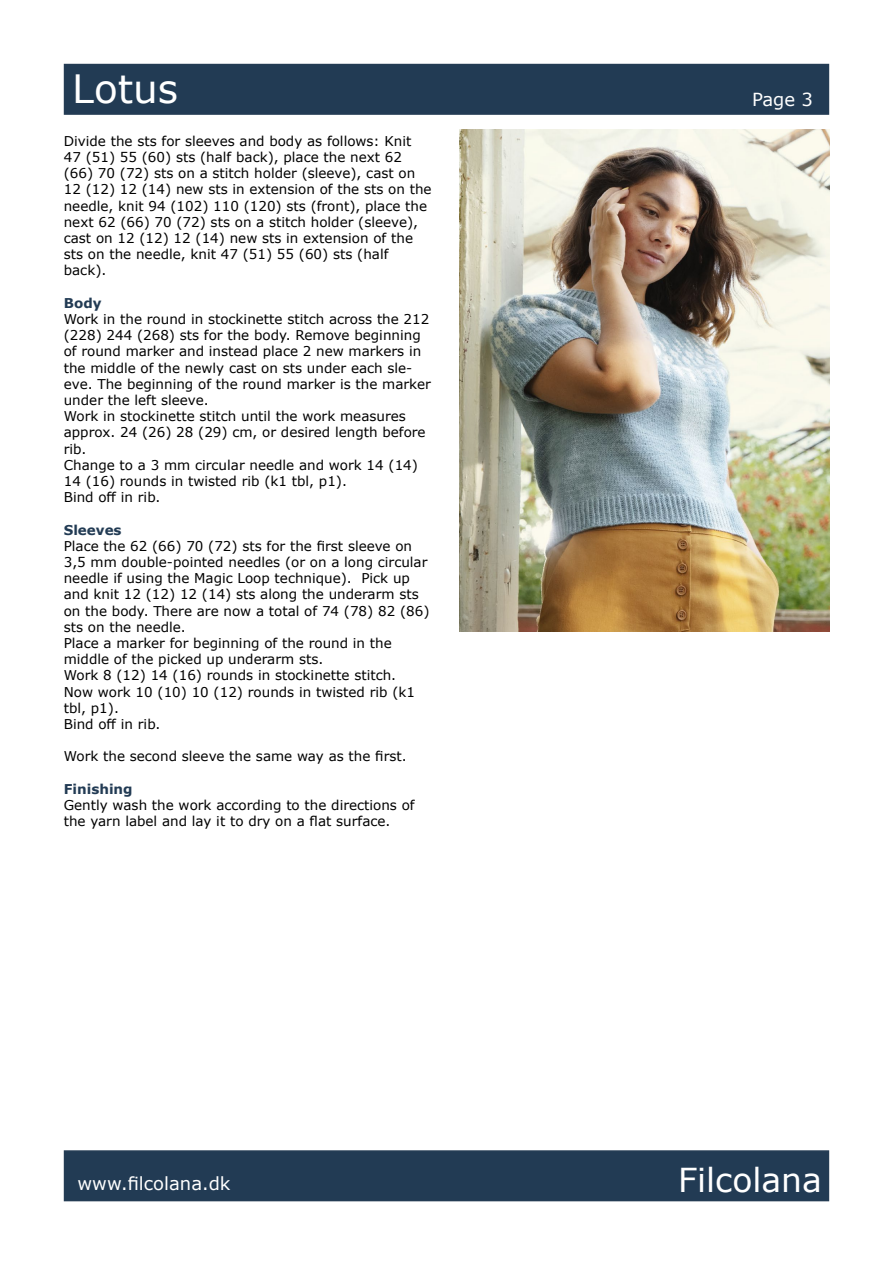
<style>
.page{position:relative;width:893px;height:1263px;background:#fff}
.page>*{position:absolute;margin:0;border:0;box-sizing:border-box;transform-origin:0 0}
.t1{font:39px "Verdana";color:#fff}
.t2{font:33px "Verdana";color:#fff}
.t3{font:18px "Verdana";color:#fff}
.t4{font:13.5px/16.2px "Verdana";color:#000}
.t5{font:700 13.5px "Verdana";color:#223b54}
</style>
<div class="page">
<div style="left:64px;top:64px;width:765px;height:51px;background:#223b54;border:2px solid #243c54"></div>
<div style="left:64px;top:1150px;width:765px;height:51px;background:#223b54;border:2px solid #243c54"></div>
<img style="left:459px;top:130px;width:370px;height:502px">
<h1 class="t1" style="left:72px;top:62px;width:107px">Lotus</h1>
<p class="t4" style="left:64px;top:133px;width:369px">Divide the sts for sleeves and body as follows: Knit 47 (51) 55 (60) sts (half back), place the next 62 (66) 70 (72) sts on a stitch holder (sleeve), cast on 12 (12) 12 (14) new sts in extension of the sts on the needle, knit 94 (102) 110 (120) sts (front), place the next 62 (66) 70 (72) sts on a stitch holder (sleeve), cast on 12 (12) 12 (14) new sts in extension of the sts on the needle, knit 47 (51) 55 (60) sts (half back).</p>
<p class="t5" style="left:64px;top:293px;width:39px">Body</p>
<p class="t4" style="left:64px;top:311px;width:369px">Work in the round in stockinette stitch across the 212 (228) 244 (268) sts for the body. Remove beginning of round marker and instead place 2 new markers in the middle of the newly cast on sts under each sle&shy;eve. The beginning of the round marker is the marker under the left sleeve.<br>Work in stockinette stitch until the work measures approx. 24 (26) 28 (29) cm, or desired length before rib.<br>Change to a 3 mm circular needle and work 14 (14)<br>14 (16) rounds in twisted rib (k1 tbl, p1).<br>Bind off in rib.</p>
<p class="t5" style="left:64px;top:520px;width:59px">Sleeves</p>
<p class="t4" style="left:64px;top:538px;width:367px">Place the 62 (66) 70 (72) sts for the first sleeve on 3,5 mm double-pointed needles (or on a long circular needle if using the Magic Loop technique). Pick up and knit 12 (12) 12 (14) sts along the underarm sts on the body. There are now a total of 74 (78) 82 (86) sts on the needle.<br>Place a marker for beginning of the round in the middle of the picked up underarm sts.<br>Work 8 (12) 14 (16) rounds in stockinette stitch.<br>Now work 10 (10) 10 (12) rounds in twisted rib (k1 tbl, p1).<br>Bind off in rib.</p>
<p class="t4" style="left:64px;top:748px;width:344px">Work the second sleeve the same way as the first.</p>
<p class="t5" style="left:64px;top:779px;width:70px">Finishing</p>
<p class="t4" style="left:64px;top:797px;width:352px">Gently wash the work according to the directions of the yarn label and lay it to dry on a flat surface.</p>
<h3 class="t3" style="left:752px;top:87px;width:62px">Page 3</h3>
<h3 class="t3" style="left:78px;top:1171px;width:154px">www.filcolana.dk</h3>
<h2 class="t2" style="left:678px;top:1157px;width:145px">Filcolana</h2>
</div>
